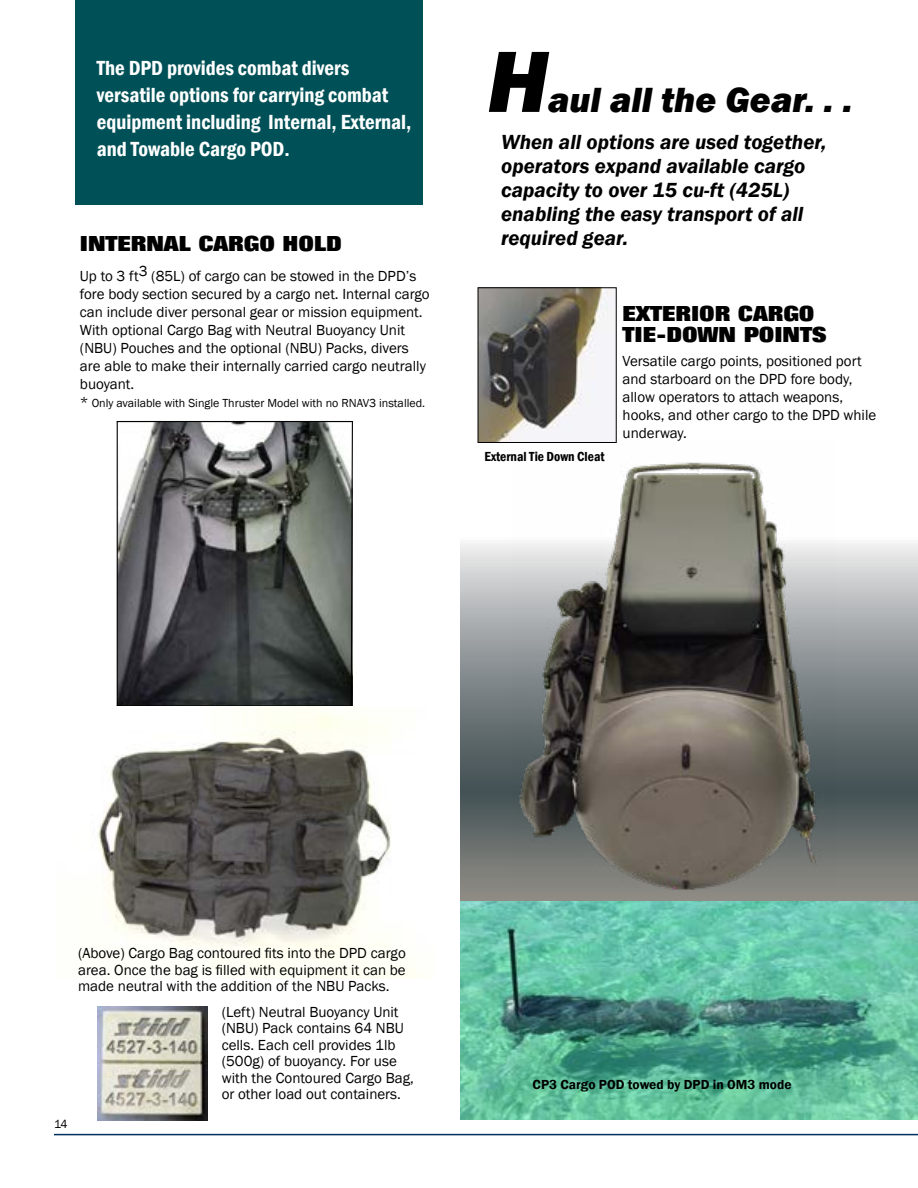
<style>
.page{position:relative;width:918px;height:1188px;background:#fff}
.page>*{position:absolute;margin:0;border:0;box-sizing:border-box;transform-origin:0 0}
.t1{font:italic 800 90px "Franklin Gothic";color:#000}
.t2{font:italic 800 36px "Franklin Gothic";color:#000}
.t3{font:italic 600 21px/24px "Franklin Gothic";color:#000}
.t4{font:600 condensed 21px/27px "Franklin Gothic";color:#fff}
.t5{font:800 21px/21px "Folio Std";color:#000}
.t6{font:15px/18px "Franklin Gothic";color:#000}
.t7{font:600 13.5px "Franklin Gothic";color:#000}
.t8{font:600 condensed 13.5px "Franklin Gothic";color:#000}
.t9{font:12px "Franklin Gothic";color:#000}
.s1{font-size:15px}
</style>
<div class="page">
<img style="left:460px;top:900px;width:458px;height:219px">
<svg style="left:460px;top:368px;width:458px;height:532px"></svg>
<img style="left:118px;top:422px;width:232px;height:285px">
<hr style="left:117px;top:421px;width:236px;height:1px;background:#000">
<hr style="left:117px;top:422px;width:1px;height:284px;background:#000">
<svg style="left:350px;top:422px;width:3px;height:284px"></svg>
<hr style="left:117px;top:705px;width:235px;height:1px;background:#000">
<img style="left:512px;top:439px;width:324px;height:450px">
<img style="left:480px;top:289px;width:135px;height:152px">
<div style="left:478px;top:287px;width:139px;height:156px;border:1px solid #000"></div>
<img style="left:98px;top:707px;width:318px;height:272px">
<img style="left:97px;top:1006px;width:110px;height:114px">
<div style="left:75px;top:0;width:348px;height:204px;background:#005157"></div>
<hr style="left:54px;top:1134px;width:864px;height:1px;background:#002d5d">
<h3 class="t4" style="left:97px;top:54px;width:316px">The DPD provides combat divers versatile options for carrying combat equipment including Internal, External, and Towable Cargo POD.</h3>
<h3 class="t5" style="left:80px;top:233px;width:263px">INTERNAL CARGO HOLD</h3>
<p class="t6" style="left:80px;top:267px;width:351px">Up to 3 ft3 (85L) of cargo can be stowed in the DPD’s fore body section secured by a cargo net. Internal cargo can include diver personal gear or mission equipment.<br>With optional Cargo Bag with Neutral Buoyancy Unit (NBU) Pouches and the optional (NBU) Packs, divers are able to make their internally carried cargo neutrally buoyant.</p>
<p class="t9" style="left:80px;top:395px;width:347px"><span class="s1">*</span> Only available with Single Thruster Model with no RNAV3 installed.</p>
<h1 class="t1" style="left:487px;top:23px;width:62px">H</h1>
<h2 class="t2" style="left:548px;top:76px;width:306px">aul all the Gear. . .</h2>
<h3 class="t3" style="left:501px;top:130px;width:327px">When all options are used together, operators expand available cargo capacity to over 15 cu-ft (425L) enabling the easy transport of all required gear.</h3>
<p class="t8" style="left:485px;top:448px;width:121px">External Tie Down Cleat</p>
<h3 class="t5" style="left:623px;top:304px;width:205px">EXTERIOR CARGO<br>TIE-DOWN POINTS</h3>
<p class="t6" style="left:623px;top:353px;width:255px">Versatile cargo points, positioned port and starboard on the DPD fore body, allow operators to attach weapons, hooks, and other cargo to the DPD while underway.</p>
<p class="t9" style="left:54px;top:1116px;width:15px">14</p>
<p class="t6" style="left:78px;top:945px;width:329px;line-height:16.5px;text-align:justify">(Above) Cargo Bag contoured fits into the DPD cargo area. Once the bag is filled with equipment it can be made neutral with the addition of the NBU Packs.</p>
<p class="t6" style="left:222px;top:1004px;width:194px;line-height:16.5px">(Left) Neutral Buoyancy Unit (NBU) Pack contains 64 NBU cells. Each cell provides 1lb (500g) of buoyancy. For use with the Contoured Cargo Bag, or other load out containers.</p>
<p class="t7" style="left:533px;top:1076px;width:261px">CP3 Cargo POD towed by DPD in OM3 mode</p>
</div>
